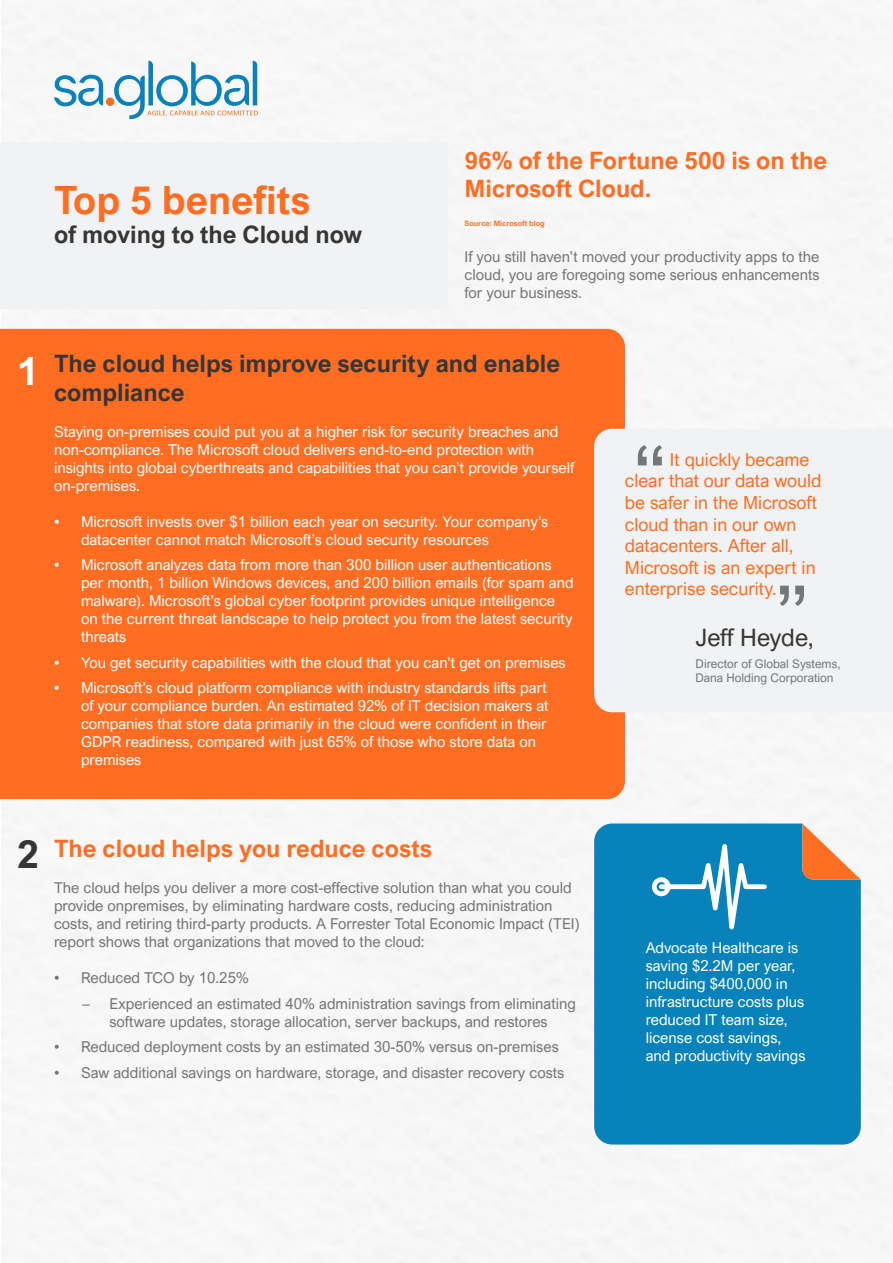
<style>
.page{position:relative;width:893px;height:1263px;background:#fff}
.page>*{position:absolute;margin:0;border:0;box-sizing:border-box;transform-origin:0 0}
.t1{font:79.5px "Arial Nova";color:#747678}
.t2{font:700 39px "Arial Nova";color:#ff6d22}
.t3{font:700 39px "Arial Nova";color:#363636}
.t4{font:700 39px "Arial Nova";color:#fff}
.t5{font:700 24px/28.5px "Arial Nova";color:#363636}
.t6{font:700 24px/28.5px "Arial Nova";color:#ff6d22}
.t7{font:24px "Arial Nova";color:#363636}
.t8{font:18px/21.6px "Arial Nova";color:#ff6d22}
.t9{font:15px/18px "Arial Nova";color:#fff}
.t10{font:15px/18px "Arial Nova";color:#747678;text-align:justify}
.t11{font:12px/14.4px "Arial Nova";color:#747678}
.t12{font:700 7.5px "Arial Nova";color:#ff6d22}
</style>
<div class="page">
<img style="left:1px;top:0;width:839px;height:786px">
<div style="left:594px;top:823px;width:267px;height:321px;background:#0882bb"></div>
<div style="left:0;top:142px;width:447px;height:167px;background:#f1f2f3"></div>
<div style="left:0;top:329px;width:625px;height:470px;background:#ff6d22"></div>
<div style="left:594px;top:429px;width:299px;height:283px;background:#f1f2f3"></div>
<svg style="left:652px;top:844px;width:115px;height:85px;background:#3398c6"></svg>
<svg style="left:802px;top:823px;width:59px;height:57px"></svg>
<svg style="left:54px;top:75px;width:49px;height:31px"></svg>
<div style="left:106px;top:98px;width:8px;height:8px;background:#f36e21;border-radius:50%"></div>
<svg style="left:114px;top:61px;width:144px;height:58px"></svg>
<h2 class="t4" style="left:17px;top:349px;width:24px">1</h2>
<h2 class="t2" style="left:54px;top:177px;width:258px">Top 5 benefits</h2>
<h3 class="t5" style="left:54px;top:220px;width:310px">of moving to the Cloud now</h3>
<h3 class="t6" style="left:465px;top:146px;width:364px">96% of the Fortune 500 is on the<br>Microsoft Cloud.</h3>
<p class="t12" style="left:465px;top:219px;width:82px">Source: Microsoft blog</p>
<p class="t10" style="left:465px;top:248px;width:356px">If you still haven’t moved your productivity apps to the cloud, you are foregoing some serious enhancements for your business.</p>
<h3 class="t5" style="left:54px;top:349px;width:508px">The cloud helps improve security and enable compliance</h3>
<p class="t9" style="left:54px;top:422px;width:522px">Staying on-premises could put you at a higher risk for security breaches and non-compliance. The Microsoft cloud delivers end-to-end protection with insights into global cyberthreats and capabilities that you can’t provide yourself on-premises.</p>
<p class="t9" style="left:81px;top:512px;width:469px;text-indent:-27px">• Microsoft invests over $1 billion each year on security. Your company’s datacenter cannot match Microsoft’s cloud security resources</p>
<p class="t9" style="left:81px;top:556px;width:494px;text-indent:-27px">• Microsoft analyzes data from more than 300 billion user authentications per month, 1 billion Windows devices, and 200 billion emails (for spam and malware). Microsoft’s global cyber footprint provides unique intelligence on the current threat landscape to help protect you from the latest security threats</p>
<p class="t9" style="left:54px;top:653px;width:513px">• You get security capabilities with the cloud that you can’t get on premises</p>
<p class="t9" style="left:81px;top:679px;width:469px;text-indent:-27px">• Microsoft’s cloud platform compliance with industry standards lifts part of your compliance burden. An estimated 92% of IT decision makers at companies that store data primarily in the cloud were confident in their GDPR readiness, compared with just 65% of those who store data on premises</p>
<h1 class="t1" style="left:632px;top:429px;width:37px">“</h1>
<p class="t8" style="left:625px;top:448px;width:198px;text-indent:45px">It quickly became clear that our data would be safer in the Microsoft cloud than in our own datacenters. After all,<br>Microsoft is an expert in enterprise security.</p>
<h3 class="t7" style="left:695px;top:624px;width:120px">Jeff Heyde,</h3>
<p class="t11" style="left:695px;top:656px;width:146px">Director of Global Systems,<br>Dana Holding Corporation</p>
<h1 class="t1" style="left:809px;top:622px;width:37px;rotate:-180deg">“</h1>
<h2 class="t3" style="left:17px;top:831px;width:24px">2</h2>
<h3 class="t6" style="left:54px;top:834px;width:379px">The cloud helps you reduce costs</h3>
<p class="t10" style="left:54px;top:879px;width:527px;text-align:left">The cloud helps you deliver a more cost-effective solution than what you could provide onpremises, by eliminating hardware costs, reducing administration costs, and retiring third-party products. A Forrester Total Economic Impact (TEI) report shows that organizations that moved to the cloud:</p>
<p class="t10" style="left:54px;top:969px;width:196px">• Reduced TCO by 10.25%</p>
<p class="t10" style="left:82px;top:994px;width:495px;text-align:center">– Experienced an estimated 40% administration savings from eliminating software updates, storage allocation, server backups, and restores</p>
<p class="t10" style="left:54px;top:1038px;width:506px">• Reduced deployment costs by an estimated 30-50% versus on-premises</p>
<p class="t10" style="left:54px;top:1063px;width:512px">• Saw additional savings on hardware, storage, and disaster recovery costs</p>
<p class="t9" style="left:646px;top:939px;width:161px">Advocate Healthcare is saving $2.2M per year, including $400,000 in infrastructure costs plus reduced IT team size, license cost savings, and productivity savings</p>
</div>
